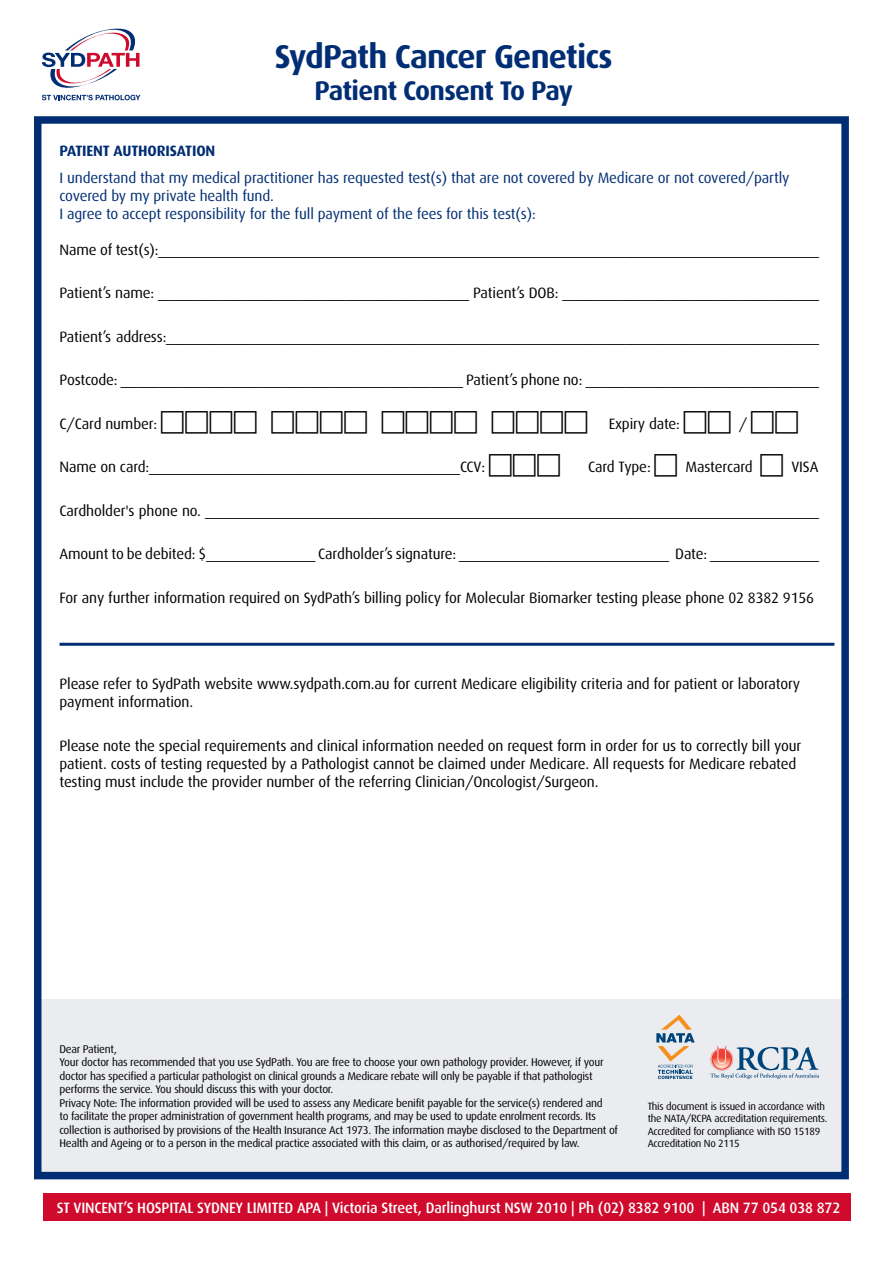
<style>
.page{position:relative;width:893px;height:1263px;background:#fff}
.page>*{position:absolute;margin:0;border:0;box-sizing:border-box;transform-origin:0 0}
.t1{font:700 33px "Dax";letter-spacing:-.025em;color:#002d73}
.t2{font:700 27px "Dax";letter-spacing:-.03em;color:#002d73}
.t3{font:15px/18px "Dax";letter-spacing:-.01em;color:#000}
.t4{font:15px/18px "Dax";letter-spacing:-.01em;color:#002d73}
.t5{font:500 15px "Dax";letter-spacing:-.01em;color:#fff}
.t6{font:700 15px "Dax";letter-spacing:-.01em;color:#002d73}
.t7{font:11.25px/13.5px "Dax";letter-spacing:-.025em;color:#000}
.t8{font:10.5px/12.6px "Dax";letter-spacing:-.025em;color:#000}
</style>
<div class="page">
<div style="left:37px;top:999px;width:808px;height:178px;background:#ebecef"></div>
<svg style="left:42px;top:28px;width:98px;height:72px"></svg>
<div style="left:34px;top:116px;width:815px;height:1063px;border:8px solid #002d73"></div>
<div style="left:43px;top:1193px;width:807px;height:27px;background:#d00a2c"></div>
<svg style="left:656px;top:1015px;width:39px;height:64px"></svg>
<svg style="left:710px;top:1046px;width:109px;height:33px"></svg>
<hr style="left:60px;top:643px;width:774px;height:3px;background:#002d73">
<h1 class="t1" style="left:275px;top:38px;width:339px">SydPath Cancer Genetics</h1>
<h2 class="t2" style="left:315px;top:76px;width:260px">Patient Consent To Pay</h2>
<p class="t6" style="left:60px;top:142px;width:157px">PATIENT AUTHORISATION</p>
<p class="t4" style="left:60px;top:168px;width:731px">I understand that my medical practitioner has requested test(s) that are not covered by Medicare or not covered/partly covered by my private health fund.<br>I agree to accept responsibility for the full payment of the fees for this test(s):</p>
<p class="t3" style="left:60px;top:240px;width:761px">Name of test(s):_____________________________________________________________________________________</p>
<p class="t3" style="left:60px;top:284px;width:761px">Patient’s name: ________________________________________ Patient’s DOB: _________________________________</p>
<p class="t3" style="left:60px;top:327px;width:761px">Patient’s address:____________________________________________________________________________________</p>
<p class="t3" style="left:60px;top:371px;width:761px">Postcode: ____________________________________________ Patient’s phone no: ______________________________</p>
<p class="t3" style="left:60px;top:415px;width:99px">C/Card number:</p>
<p class="t3" style="left:609px;top:414px;width:73px">Expiry date:</p>
<p class="t3" style="left:739px;top:414px;width:10px">/</p>
<p class="t3" style="left:60px;top:458px;width:427px">Name on card:________________________________________CCV:</p>
<p class="t3" style="left:588px;top:458px;width:64px">Card Type:</p>
<p class="t3" style="left:685px;top:458px;width:69px">Mastercard</p>
<p class="t3" style="left:791px;top:458px;width:29px">VISA</p>
<p class="t3" style="left:60px;top:502px;width:761px">Cardholder's phone no. _______________________________________________________________________________</p>
<p class="t3" style="left:60px;top:545px;width:761px">Amount to be debited: $______________ Cardholder’s signature: ___________________________ Date: ______________</p>
<p class="t3" style="left:60px;top:589px;width:756px">For any further information required on SydPath’s billing policy for Molecular Biomarker testing please phone 02 8382 9156</p>
<p class="t3" style="left:60px;top:675px;width:742px">Please refer to SydPath website www.sydpath.com.au for current Medicare eligibility criteria and for patient or laboratory payment information.</p>
<p class="t3" style="left:60px;top:737px;width:743px">Please note the special requirements and clinical information needed on request form in order for us to correctly bill your patient. costs of testing requested by a Pathologist cannot be claimed under Medicare. All requests for Medicare rebated testing must include the provider number of the referring Clinician/Oncologist/Surgeon.</p>
<p class="t7" style="left:60px;top:1042px;width:560px">Dear Patient,<br>Your doctor has recommended that you use SydPath. You are free to choose your own pathology provider. However, if your doctor has specified a particular pathologist on clinical grounds a Medicare rebate will only be payable if that pathologist performs the service. You should discuss this with your doctor.<br>Privacy Note: The information provided will be used to assess any Medicare benifit payable for the service(s) rendered and<br>to facilitate the proper administration of government health programs, and may be used to update enrolment records. Its collection is authorised by provisions of the Health Insurance Act 1973. The information maybe disclosed to the Department of Health and Ageing or to a person in the medical practice associated with this claim, or as authorised/required by law.</p>
<p class="t8" style="left:648px;top:1100px;width:181px">This document is issued in accordance with the NATA/RCPA accreditation requirements.<br>Accredited for compliance with ISO 15189<br>Accreditation No 2115</p>
<p class="t5" style="left:57px;top:1199px;width:785px">ST VINCENT’S HOSPITAL SYDNEY LIMITED APA | Victoria Street, Darlinghurst NSW 2010 | Ph (02) 8382 9100 | ABN 77 054 038 872</p>
</div>
